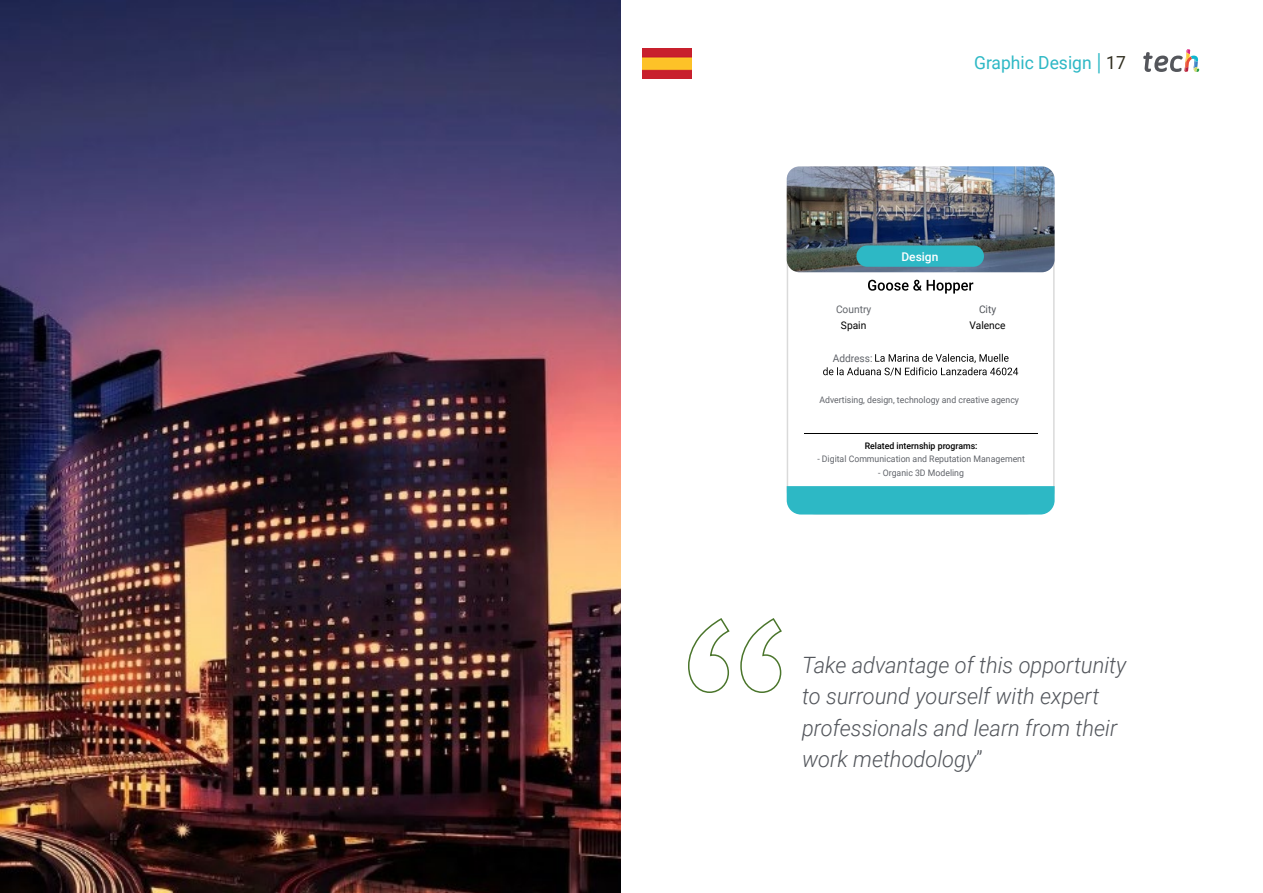
<style>
.page{position:relative;width:1263px;height:893px;background:#fff}
.page>*{position:absolute;margin:0;border:0;box-sizing:border-box;transform-origin:0 0}
.t1{font:italic 300 22.5px/31.5px "Roboto";color:#52555b}
.t2{font:18px "Roboto";color:#2db8c5}
.t3{font:500 12px "Roboto";color:#fff}
.t4{font:10.5px "Roboto";color:#61646a}
.t5{font:10.5px "Roboto";color:#000}
.t6{font:10.5px "Roboto";color:#52555b}
.t7{font:9px "Roboto";color:#61646a}
.t8{font:500 9px "Roboto";color:#000}
.s1{font-family:"Meta Pro";font-size:21px}
.s2{color:#312e20}
.s3{font-style:normal}
</style>
<div class="page">
<img style="left:642px;top:49px;width:49px;height:30px">
<svg style="left:1143px;top:49px;width:56px;height:23px"></svg>
<svg style="left:786px;top:175px;width:269px;height:340px"></svg>
<img style="left:787px;top:166px;width:267px;height:106px">
<div style="left:856px;top:245px;width:128px;height:22px;background:#2db8c5;border-radius:11px"></div>
<hr style="left:804px;top:433px;width:233px;height:1px;background:#000">
<svg style="left:868px;top:280px;width:105px;height:14px"></svg>
<svg style="left:823px;top:354px;width:195px;height:22px"></svg>
<div style="left:787px;top:486px;width:267px;height:28px;background:#2db8c5"></div>
<img style="left:0;top:0;width:621px;height:893px">
<svg style="left:688px;top:618px;width:94px;height:75px"></svg>
<h2 class="t2" style="left:974px;top:50px;width:153px">Graphic Design <span class="s1">|</span> <span class="s2">17</span></h2>
<p class="t4" style="left:836px;top:302px;width:37px">Country</p>
<p class="t5" style="left:841px;top:318px;width:27px">Spain</p>
<h3 class="t3" style="left:901px;top:248px;width:39px">Design</h3>
<p class="t6" style="left:979px;top:302px;width:19px">City</p>
<p class="t5" style="left:970px;top:318px;width:38px">Valence</p>
<p class="t4" style="left:833px;top:351px;width:41px">Address:</p>
<p class="t7" style="left:819px;top:394px;width:201px">Advertising, design, technology and creative agency</p>
<p class="t8" style="left:865px;top:440px;width:114px">Related internship programs:</p>
<p class="t7" style="left:817px;top:453px;width:209px">- Digital Communication and Reputation Management</p>
<p class="t7" style="left:878px;top:466px;width:87px">- Organic 3D Modeling</p>
<h1 class="t1" style="left:802px;top:648px;width:326px">Take advantage of this opportunity to surround yourself with expert professionals and learn from their work methodology<span class="s3">”</span></h1>
</div>
